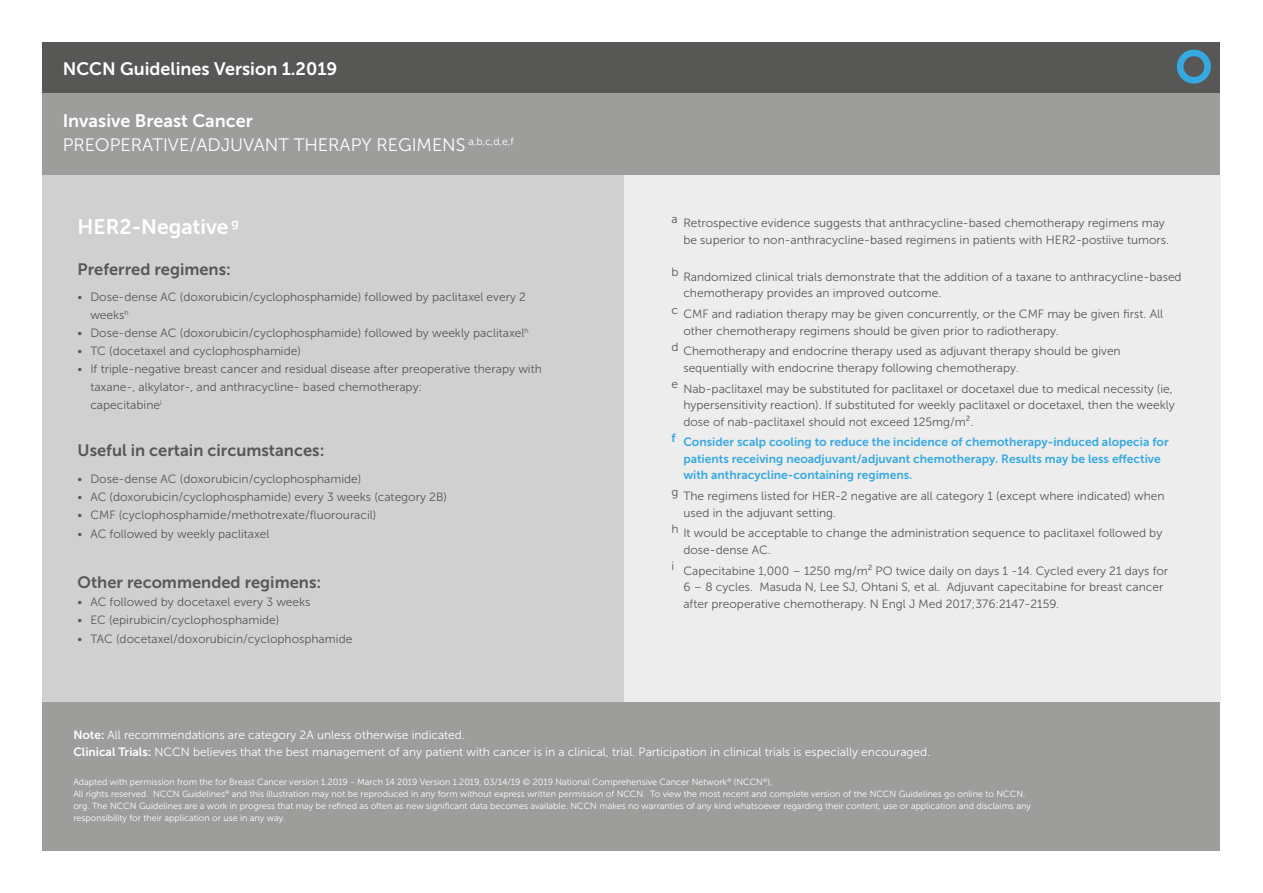
<style>
.page{position:relative;width:1263px;height:893px;background:#fff}
.page>*{position:absolute;margin:0;border:0;box-sizing:border-box;transform-origin:0 0}
.t1{font:21px "Museo Sans 700";color:#fff}
.t2{font:18px "Museo Sans 700";color:#fff}
.t3{font:18px "Museo Sans 300";color:#fff}
.t4{font:16.5px "Museo Sans 700";color:#575756}
.t5{font:12px/16.5px "Museo Sans 300";color:#575756}
.t6{font:12px/16.5px "Museo Sans 300";color:#fff}
.t7{font:12px/16.5px "Museo Sans 700";color:#36a9e1}
.t8{font:9px/12px "Museo Sans 300";color:#fff}
.s1{font-family:"Museo Sans 700"}
</style>
<div class="page">
<div style="left:43px;top:43px;width:1177px;height:51px;background:#575756"></div>
<div style="left:43px;top:94px;width:1177px;height:81px;background:#9d9d9c"></div>
<div style="left:43px;top:702px;width:1177px;height:148px;background:#9d9d9c"></div>
<div style="left:43px;top:175px;width:581px;height:527px;background:#d0d0d0"></div>
<div style="left:624px;top:175px;width:596px;height:527px;background:#ededed"></div>
<svg style="left:1177px;top:50px;width:34px;height:34px"></svg>
<h2 class="t2" style="left:63px;top:59px;width:276px">NCCN Guidelines Version 1.2019</h2>
<h2 class="t2" style="left:63px;top:110px;width:192px">Invasive Breast Cancer</h2>
<h2 class="t3" style="left:63px;top:135px;width:453px">PREOPERATIVE/ADJUVANT THERAPY REGIMENS <sup>a,b,c,d,e,f</sup></h2>
<h1 class="t1" style="left:78px;top:215px;width:163px">HER2-Negative <sup>g</sup></h1>
<h3 class="t4" style="left:78px;top:260px;width:155px">Preferred regimens:</h3>
<p class="t5" style="left:90px;top:288px;width:437px;line-height:18px;text-indent:-13px">• Dose-dense AC (doxorubicin/cyclophosphamide) followed by paclitaxel every 2 weeks<sup>h</sup></p>
<p class="t5" style="left:78px;top:325px;width:452px">• Dose-dense AC (doxorubicin/cyclophosphamide) followed by weekly paclitaxel<sup>h</sup></p>
<p class="t5" style="left:78px;top:343px;width:225px">• TC (docetaxel and cyclophosphamide)</p>
<p class="t5" style="left:90px;top:360px;width:453px;line-height:18px;text-indent:-13px">• If triple-negative breast cancer and residual disease after preoperative therapy with taxane-, alkylator-, and anthracycline- based chemotherapy:<br>capecitabine<sup>i</sup></p>
<h3 class="t4" style="left:78px;top:441px;width:248px">Useful in certain circumstances:</h3>
<p class="t5" style="left:78px;top:470px;width:285px">• Dose-dense AC (doxorubicin/cyclophosphamide)</p>
<p class="t5" style="left:78px;top:488px;width:371px">• AC (doxorubicin/cyclophosphamide) every 3 weeks (category 2B)</p>
<p class="t5" style="left:78px;top:506px;width:300px">• CMF (cyclophosphamide/methotrexate/fluorouracil)</p>
<p class="t5" style="left:78px;top:526px;width:193px">• AC followed by weekly paclitaxel</p>
<h3 class="t4" style="left:78px;top:573px;width:245px">Other recommended regimens:</h3>
<p class="t5" style="left:78px;top:593px;width:234px">• AC followed by docetaxel every 3 weeks</p>
<p class="t5" style="left:78px;top:611px;width:203px">• EC (epirubicin/cyclophosphamide)</p>
<p class="t5" style="left:78px;top:631px;width:276px">• TAC (docetaxel/doxorubicin/cyclophosphamide</p>
<p class="t5" style="left:683px;top:215px;width:487px;text-indent:-12px">a Retrospective evidence suggests that anthracycline-based chemotherapy regimens may be superior to non-anthracycline-based regimens in patients with HER2-postiive tumors.</p>
<p class="t5" style="left:683px;top:269px;width:500px;text-indent:-12px">b Randomized clinical trials demonstrate that the addition of a taxane to anthracycline-based chemotherapy provides an improved outcome.</p>
<p class="t5" style="left:683px;top:306px;width:481px;text-indent:-12px">c CMF and radiation therapy may be given concurrently, or the CMF may be given first. All other chemotherapy regimens should be given prior to radiotherapy.</p>
<p class="t5" style="left:683px;top:343px;width:439px;text-indent:-12px">d Chemotherapy and endocrine therapy used as adjuvant therapy should be given sequentially with endocrine therapy following chemotherapy.</p>
<p class="t5" style="left:683px;top:380px;width:493px;text-indent:-12px">e Nab-paclitaxel may be substituted for paclitaxel or docetaxel due to medical necessity (ie, hypersensitivity reaction). If substituted for weekly paclitaxel or docetaxel, then the weekly dose of nab-paclitaxel should not exceed 125mg/m².</p>
<p class="t7" style="left:683px;top:434px;width:487px;text-indent:-12px">f Consider scalp cooling to reduce the incidence of chemotherapy-induced alopecia for patients receiving neoadjuvant/adjuvant chemotherapy. Results may be less effective with anthracycline-containing regimens.</p>
<p class="t5" style="left:683px;top:488px;width:483px;text-indent:-12px">g The regimens listed for HER-2 negative are all category 1 (except where indicated) when used in the adjuvant setting.</p>
<p class="t5" style="left:683px;top:525px;width:480px;text-indent:-12px">h It would be acceptable to change the administration sequence to paclitaxel followed by dose-dense AC.</p>
<p class="t5" style="left:683px;top:562px;width:486px;text-indent:-12px">i Capecitabine 1,000 – 1250 mg/m² PO twice daily on days 1 -14. Cycled every 21 days for<br>6 – 8 cycles. Masuda N, Lee SJ, Ohtani S, et al. Adjuvant capecitabine for breast cancer after preoperative chemotherapy. N Engl J Med 2017;376:2147-2159.</p>
<p class="t6" style="left:73px;top:727px;width:858px"><span class="s1">Note:</span> All recommendations are category 2A unless otherwise indicated.<br><span class="s1">Clinical Trials:</span> NCCN believes that the best management of any patient with cancer is in a clinical, trial. Participation in clinical trials is especially encouraged.</p>
<p class="t8" style="left:73px;top:776px;width:959px">Adapted with permission from the for Breast Cancer version 1.2019 - March 14 2019 Version 1.2019, 03/14/19 © 2019 National Comprehensive Cancer Network<sup>®</sup> (NCCN<sup>®</sup>),<br>All rights reserved. NCCN Guidelines<sup>®</sup> and this illustration may not be reproduced in any form without express written permission of NCCN. To view the most recent and complete version of the NCCN Guidelines go online to NCCN. org. The NCCN Guidelines are a work in progress that may be refined as often as new significant data becomes available. NCCN makes no warranties of any kind whatsoever regarding their content, use or application and disclaims any responsibility for their application or use in any way.</p>
</div>
